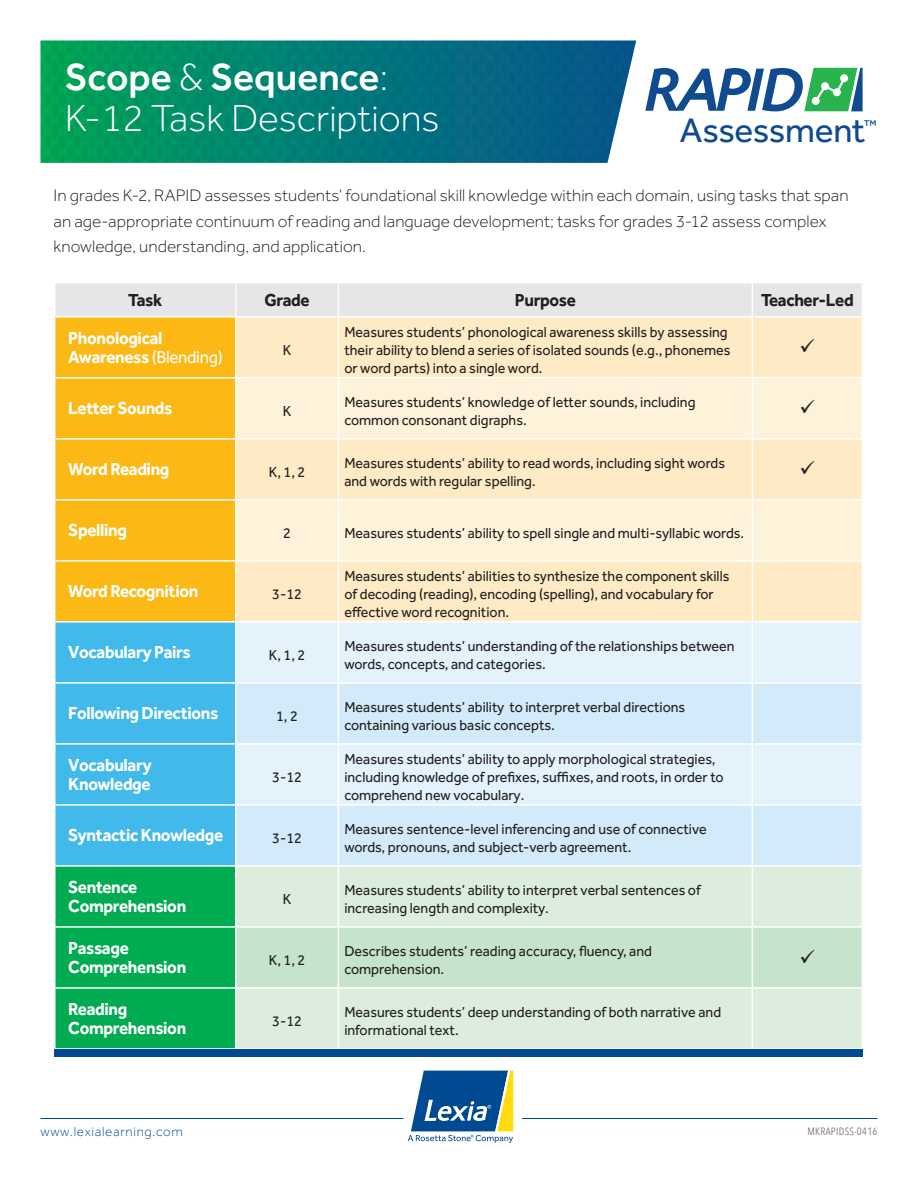
<style>
.page{position:relative;width:918px;height:1188px;background:#fff}
.page>*{position:absolute;margin:0;border:0;box-sizing:border-box;transform-origin:0 0}
.t1{font:italic 700 61.5px "Corisande";letter-spacing:-.05em;color:#104b8f}
.t2{font:300 39px/40.5px "Effra";color:#fff}
.t3{font:35.25px "Effra";letter-spacing:-.015em;color:#104b8f}
.Table_subset{font:700 18px/19.5px "Effra";letter-spacing:-.02em;color:#fff;scale:.95 1}
.Table_subset-2{font:700 18px "Effra";letter-spacing:-.02em;color:#231f20;scale:.95 1}
.Body_Copy{font:300 17.25px/25.5px "Effra";letter-spacing:.005em;color:#231f20}
.Levels{font:15px/18px "Effra";color:#231f20;scale:.95 1}
.t4{font:14.7px "Effra";color:#104b8f}
.t5{font:300 13.5px "Effra";letter-spacing:.05em;color:#014990}
.t6{font:condensed 10.5px "Avenir Next LT Pro";letter-spacing:.025em;color:#76756e}
.s1{font-weight:500}
.s2{font-weight:400}
</style>
<div class="page">
<div style="left:55px;top:283px;width:807px;height:33px;background:#e6e6e8"></div>
<div style="left:55px;top:318px;width:180px;height:303px;background:#fcb814"></div>
<div style="left:237px;top:318px;width:625px;height:303px;background:#feeac4"></div>
<svg style="left:237px;top:379px;width:625px;height:181px;background:#fef0d2"></svg>
<div style="left:56px;top:623px;width:179px;height:242px;background:#41b9ea"></div>
<div style="left:237px;top:623px;width:625px;height:59px;background:#e3f2fb"></div>
<svg style="left:237px;top:684px;width:625px;height:181px;background:#d7ecf9"></svg>
<hr style="left:752px;top:283px;width:1px;height:33px;background:#fff">
<hr style="left:55px;top:377px;width:181px;height:2px;background:#fff">
<hr style="left:55px;top:438px;width:181px;height:2px;background:#fff">
<hr style="left:55px;top:499px;width:181px;height:2px;background:#fff">
<hr style="left:55px;top:560px;width:181px;height:2px;background:#fff">
<hr style="left:54px;top:682px;width:182px;height:2px;background:#fff">
<hr style="left:54px;top:743px;width:182px;height:2px;background:#fff">
<hr style="left:54px;top:804px;width:182px;height:2px;background:#fff">
<hr style="left:338px;top:318px;width:1px;height:59px;background:#fff">
<hr style="left:752px;top:318px;width:1px;height:59px;background:#fff">
<hr style="left:338px;top:379px;width:1px;height:59px;background:#fff">
<hr style="left:236px;top:377px;width:102px;height:2px;background:#fff">
<hr style="left:338px;top:377px;width:414px;height:2px;background:#fff">
<hr style="left:752px;top:377px;width:110px;height:2px;background:#fff">
<hr style="left:752px;top:379px;width:1px;height:59px;background:#fff">
<hr style="left:338px;top:440px;width:1px;height:59px;background:#fff">
<hr style="left:236px;top:438px;width:102px;height:2px;background:#fff">
<hr style="left:338px;top:438px;width:414px;height:2px;background:#fff">
<hr style="left:752px;top:438px;width:110px;height:2px;background:#fff">
<hr style="left:752px;top:440px;width:1px;height:59px;background:#fff">
<hr style="left:338px;top:562px;width:1px;height:59px;background:#fff">
<hr style="left:752px;top:562px;width:1px;height:59px;background:#fff">
<hr style="left:338px;top:501px;width:1px;height:59px;background:#fff">
<hr style="left:236px;top:499px;width:102px;height:2px;background:#fff">
<hr style="left:338px;top:499px;width:414px;height:2px;background:#fff">
<hr style="left:752px;top:499px;width:110px;height:2px;background:#fff">
<hr style="left:752px;top:501px;width:1px;height:59px;background:#fff">
<hr style="left:236px;top:560px;width:102px;height:2px;background:#fff">
<hr style="left:338px;top:560px;width:414px;height:2px;background:#fff">
<hr style="left:338px;top:623px;width:1px;height:59px;background:#fff">
<hr style="left:752px;top:560px;width:110px;height:2px;background:#fff">
<hr style="left:752px;top:623px;width:1px;height:59px;background:#fff">
<hr style="left:338px;top:684px;width:1px;height:59px;background:#fff">
<hr style="left:752px;top:684px;width:1px;height:59px;background:#fff">
<hr style="left:236px;top:743px;width:102px;height:2px;background:#fff">
<hr style="left:338px;top:743px;width:414px;height:2px;background:#fff">
<hr style="left:338px;top:745px;width:1px;height:59px;background:#fff">
<hr style="left:752px;top:743px;width:111px;height:2px;background:#fff">
<hr style="left:752px;top:745px;width:1px;height:59px;background:#fff">
<hr style="left:236px;top:804px;width:102px;height:2px;background:#fff">
<hr style="left:338px;top:804px;width:414px;height:2px;background:#fff">
<hr style="left:338px;top:806px;width:1px;height:59px;background:#fff">
<hr style="left:752px;top:804px;width:111px;height:2px;background:#fff">
<hr style="left:752px;top:806px;width:1px;height:59px;background:#fff">
<hr style="left:235px;top:283px;width:2px;height:33px;background:#fff">
<hr style="left:338px;top:283px;width:1px;height:33px;background:#fff">
<div style="left:55px;top:1049px;width:808px;height:7px;background:#014990"></div>
<svg style="left:40px;top:40px;width:596px;height:123px;background:#097f78"></svg>
<svg style="left:804px;top:68px;width:59px;height:43px"></svg>
<svg style="left:408px;top:1071px;width:105px;height:72px"></svg>
<hr style="left:40px;top:1118px;width:363px;height:1px;background:#014990">
<hr style="left:522px;top:1118px;width:356px;height:1px;background:#014990">
<svg style="left:801px;top:339px;width:14px;height:14px"></svg>
<svg style="left:801px;top:400px;width:14px;height:14px"></svg>
<svg style="left:801px;top:461px;width:14px;height:14px"></svg>
<svg style="left:55px;top:866px;width:807px;height:183px;background:#a8ddbb"></svg>
<h2 class="t2" style="left:65px;top:57px;width:376px"><span class="s1">Scope</span> &amp; <span class="s1">Sequence</span>:<br>K-12 Task Descriptions</h2>
<h1 class="t1" style="left:644px;top:55px;width:161px">RAPID</h1>
<h3 class="t3" style="left:680px;top:110px;width:187px">Assessment</h3>
<p class="t4" style="left:864px;top:117px;width:15px">™</p>
<p class="Body_Copy" style="left:53px;top:182px;width:797px">In grades K-2, RAPID assesses students’ foundational skill knowledge within each domain, using tasks that span an age-appropriate continuum of reading and language development; tasks for grades 3-12 assess complex knowledge, understanding, and application.</p>
<p class="Table_subset-2" style="left:128px;top:289px;width:37px">Task</p>
<p class="Table_subset-2" style="left:265px;top:289px;width:49px">Grade</p>
<p class="Table_subset-2" style="left:515px;top:289px;width:66px">Purpose</p>
<p class="Table_subset-2" style="left:761px;top:289px;width:99px">Teacher-Led</p>
<p class="Table_subset" style="left:68px;top:327px;width:164px">Phonological<br>Awareness <span class="s2">(Blending)</span></p>
<p class="Levels" style="left:344px;top:322px;width:408px">Measures students’ phonological awareness skills by assessing their ability to blend a series of isolated sounds (e.g., phonemes or word parts) into a single word.</p>
<p class="Levels" style="left:283px;top:340px;width:11px">K</p>
<p class="Table_subset" style="left:68px;top:398px;width:111px">Letter Sounds</p>
<p class="Levels" style="left:283px;top:401px;width:11px">K</p>
<p class="Levels" style="left:344px;top:392px;width:371px">Measures students’ knowledge of letter sounds, including common consonant digraphs.</p>
<p class="Table_subset" style="left:68px;top:459px;width:108px">Word Reading</p>
<p class="Levels" style="left:269px;top:463px;width:40px">K, 1, 2</p>
<p class="Levels" style="left:344px;top:454px;width:402px">Measures students’ ability to read words, including sight words and words with regular spelling.</p>
<p class="Table_subset" style="left:68px;top:520px;width:63px">Spelling</p>
<p class="Levels" style="left:283px;top:524px;width:10px">2</p>
<p class="Levels" style="left:344px;top:524px;width:422px">Measures students’ ability to spell single and multi-syllabic words.</p>
<p class="Table_subset" style="left:68px;top:581px;width:139px">Word Recognition</p>
<p class="Levels" style="left:272px;top:585px;width:33px">3-12</p>
<p class="Levels" style="left:344px;top:567px;width:407px">Measures students’ abilities to synthesize the component skills of decoding (reading), encoding (spelling), and vocabulary for effective word recognition.</p>
<p class="Table_subset" style="left:68px;top:642px;width:130px">Vocabulary Pairs</p>
<p class="Levels" style="left:269px;top:646px;width:40px">K, 1, 2</p>
<p class="Levels" style="left:344px;top:637px;width:412px">Measures students’ understanding of the relationships between words, concepts, and categories.</p>
<p class="Table_subset" style="left:68px;top:703px;width:160px">Following Directions</p>
<p class="Levels" style="left:276px;top:707px;width:24px">1, 2</p>
<p class="Levels" style="left:344px;top:698px;width:360px">Measures students’ ability to interpret verbal directions containing various basic concepts.</p>
<p class="Table_subset" style="left:68px;top:754px;width:89px">Vocabulary<br>Knowledge</p>
<p class="Levels" style="left:344px;top:750px;width:401px">Measures students’ ability to apply morphological strategies, including knowledge of prefixes, suffixes, and roots, in order to comprehend new vocabulary.</p>
<p class="Levels" style="left:272px;top:768px;width:33px">3-12</p>
<p class="Table_subset" style="left:68px;top:825px;width:165px">Syntactic Knowledge</p>
<p class="Levels" style="left:272px;top:829px;width:33px">3-12</p>
<p class="Levels" style="left:344px;top:820px;width:383px">Measures sentence-level inferencing and use of connective words, pronouns, and subject-verb agreement.</p>
<p class="Table_subset" style="left:68px;top:876px;width:126px">Sentence<br>Comprehension</p>
<p class="Levels" style="left:283px;top:890px;width:11px">K</p>
<p class="Levels" style="left:344px;top:881px;width:377px">Measures students’ ability to interpret verbal sentences of increasing length and complexity.</p>
<p class="Table_subset" style="left:68px;top:937px;width:126px">Passage<br>Comprehension</p>
<p class="Levels" style="left:269px;top:951px;width:40px">K, 1, 2</p>
<p class="Levels" style="left:344px;top:942px;width:325px">Describes students’ reading accuracy, fluency, and comprehension.</p>
<p class="Table_subset" style="left:68px;top:999px;width:126px">Reading<br>Comprehension</p>
<p class="Levels" style="left:272px;top:1012px;width:33px">3-12</p>
<p class="Levels" style="left:344px;top:1003px;width:398px">Measures students’ deep understanding of both narrative and informational text.</p>
<p class="t5" style="left:40px;top:1124px;width:144px">www.lexialearning.com</p>
<p class="t6" style="left:807px;top:1125px;width:72px">MKRAPIDSS-0416</p>
</div>
